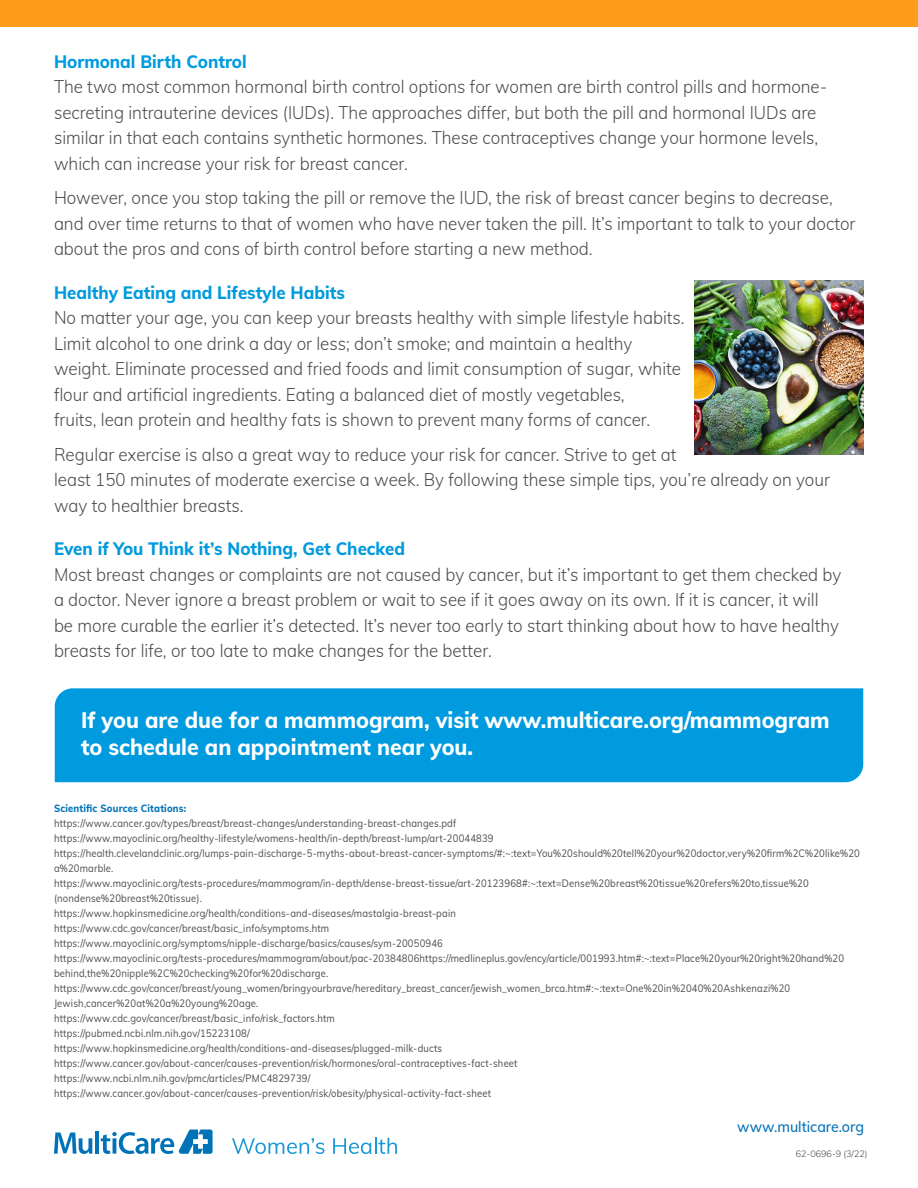
<style>
.page{position:relative;width:918px;height:1188px;background:#fff}
.page>*{position:absolute;margin:0;border:0;box-sizing:border-box;transform-origin:0 0}
.Griffin_-_Gotham_Hea{font:800 22.5px/27px "Mulish";color:#fff;scale:.95 1}
.t1{font:300 18px/25.5px "Mulish";color:#4b4c4d;scale:.94 1}
.t2{font:800 18px "Mulish";color:#009bde;scale:.94 1}
.Griffin_-_Gotham_Hea-2{font:500 15px "Mulish";color:#0073b8;scale:.95 1}
.t3{font:10.5px/15px "Mulish";letter-spacing:.02em;color:#4b4c4d;scale:.9 1}
.t4{font:800 10.5px "Mulish";letter-spacing:.02em;color:#0073b8;scale:.9 1}
.t5{font:300 9px "Mulish";color:#4b4c4d}
</style>
<div class="page">
<img style="left:695px;top:280px;width:169px;height:174px">
<div style="left:0;top:0;width:918px;height:27px;background:#ff9d1b"></div>
<div style="left:55px;top:688px;width:808px;height:94px;background:#009bde"></div>
<svg style="left:232px;top:1138px;width:92px;height:16px"></svg>
<svg style="left:333px;top:1138px;width:64px;height:16px"></svg>
<svg style="left:54px;top:1133px;width:38px;height:21px"></svg>
<hr style="left:95px;top:1131px;width:4px;height:23px;background:#0073b8">
<svg style="left:101px;top:1130px;width:112px;height:24px"></svg>
<p class="t2" style="left:54px;top:48px;width:207px">Hormonal Birth Control</p>
<p class="t1" style="left:54px;top:73px;width:824px">The two most common hormonal birth control options for women are birth control pills and hormone&shy;secreting intrauterine devices (IUDs). The approaches differ, but both the pill and hormonal IUDs are similar in that each contains synthetic hormones. These contraceptives change your hormone levels, which can increase your risk for breast cancer.</p>
<p class="t1" style="left:54px;top:184px;width:854px">However, once you stop taking the pill or remove the IUD, the risk of breast cancer begins to decrease, and over time returns to that of women who have never taken the pill. It’s important to talk to your doctor about the pros and cons of birth control before starting a new method.</p>
<p class="t2" style="left:54px;top:279px;width:311px">Healthy Eating and Lifestyle Habits</p>
<p class="t1" style="left:54px;top:304px;width:672px">No matter your age, you can keep your breasts healthy with simple lifestyle habits.<br>Limit alcohol to one drink a day or less; don’t smoke; and maintain a healthy weight. Eliminate processed and fried foods and limit consumption of sugar, white flour and artificial ingredients. Eating a balanced diet of mostly vegetables,<br>fruits, lean protein and healthy fats is shown to prevent many forms of cancer.</p>
<p class="t1" style="left:54px;top:441px;width:827px">Regular exercise is also a great way to reduce your risk for cancer. Strive to get at<br>least 150 minutes of moderate exercise a week. By following these simple tips, you’re already on your way to healthier breasts.</p>
<p class="t2" style="left:54px;top:536px;width:375px">Even if You Think it’s Nothing, Get Checked</p>
<p class="t1" style="left:54px;top:561px;width:839px">Most breast changes or complaints are not caused by cancer, but it’s important to get them checked by a doctor. Never ignore a breast problem or wait to see if it goes away on its own. If it is cancer, it will be more curable the earlier it’s detected. It’s never too early to start thinking about how to have healthy breasts for life, or too late to make changes for the better.</p>
<p class="Griffin_-_Gotham_Hea" style="left:81px;top:705px;width:790px">If you are due for a mammogram, visit www.multicare.org/mammogram to schedule an appointment near you.</p>
<p class="t4" style="left:54px;top:800px;width:149px">Scientific Sources Citations:</p>
<p class="t3" style="left:54px;top:815px;width:449px">https://www.cancer.gov/types/breast/breast-changes/understanding-breast-changes.pdf</p>
<p class="t3" style="left:54px;top:830px;width:490px">https://www.mayoclinic.org/healthy-lifestyle/womens-health/in-depth/breast-lump/art-20044839</p>
<p class="t3" style="left:54px;top:845px;width:897px">https://health.clevelandclinic.org/lumps-pain-discharge-5-myths-about-breast-cancer-symptoms/#:~:text=You%20should%20tell%20your%20doctor,very%20firm%2C%20like%20 a%20marble.</p>
<p class="t3" style="left:54px;top:875px;width:840px">https://www.mayoclinic.org/tests-procedures/mammogram/in-depth/dense-breast-tissue/art-20123968#:~:text=Dense%20breast%20tissue%20refers%20to,tissue%20 (nondense%20breast%20tissue).</p>
<p class="t3" style="left:54px;top:905px;width:448px">https://www.hopkinsmedicine.org/health/conditions-and-diseases/mastalgia-breast-pain</p>
<p class="t3" style="left:54px;top:920px;width:307px">https://www.cdc.gov/cancer/breast/basic_info/symptoms.htm</p>
<p class="t3" style="left:54px;top:935px;width:434px">https://www.mayoclinic.org/symptoms/nipple-discharge/basics/causes/sym-20050946</p>
<p class="t3" style="left:54px;top:950px;width:879px">https://www.mayoclinic.org/tests-procedures/mammogram/about/pac-20384806https://medlineplus.gov/ency/article/001993.htm#:~:text=Place%20your%20right%20hand%20 behind,the%20nipple%2C%20checking%20for%20discharge.</p>
<p class="t3" style="left:54px;top:980px;width:820px">https://www.cdc.gov/cancer/breast/young_women/bringyourbrave/hereditary_breast_cancer/jewish_women_brca.htm#:~:text=One%20in%2040%20Ashkenazi%20<br>Jewish,cancer%20at%20a%20young%20age.</p>
<p class="t3" style="left:54px;top:1010px;width:314px">https://www.cdc.gov/cancer/breast/basic_info/risk_factors.htm</p>
<p class="t3" style="left:54px;top:1025px;width:219px">https://pubmed.ncbi.nlm.nih.gov/15223108/</p>
<p class="t3" style="left:54px;top:1040px;width:433px">https://www.hopkinsmedicine.org/health/conditions-and-diseases/plugged-milk-ducts</p>
<p class="t3" style="left:54px;top:1055px;width:517px">https://www.cancer.gov/about-cancer/causes-prevention/risk/hormones/oral-contraceptives-fact-sheet</p>
<p class="t3" style="left:54px;top:1070px;width:286px">https://www.ncbi.nlm.nih.gov/pmc/articles/PMC4829739/</p>
<p class="t3" style="left:54px;top:1085px;width:487px">https://www.cancer.gov/about-cancer/causes-prevention/risk/obesity/physical-activity-fact-sheet</p>
<p class="Griffin_-_Gotham_Hea-2" style="left:737px;top:1116px;width:135px">www.multicare.org</p>
<p class="t5" style="left:796px;top:1148px;width:73px">62-0696-9 (3/22)</p>
</div>
